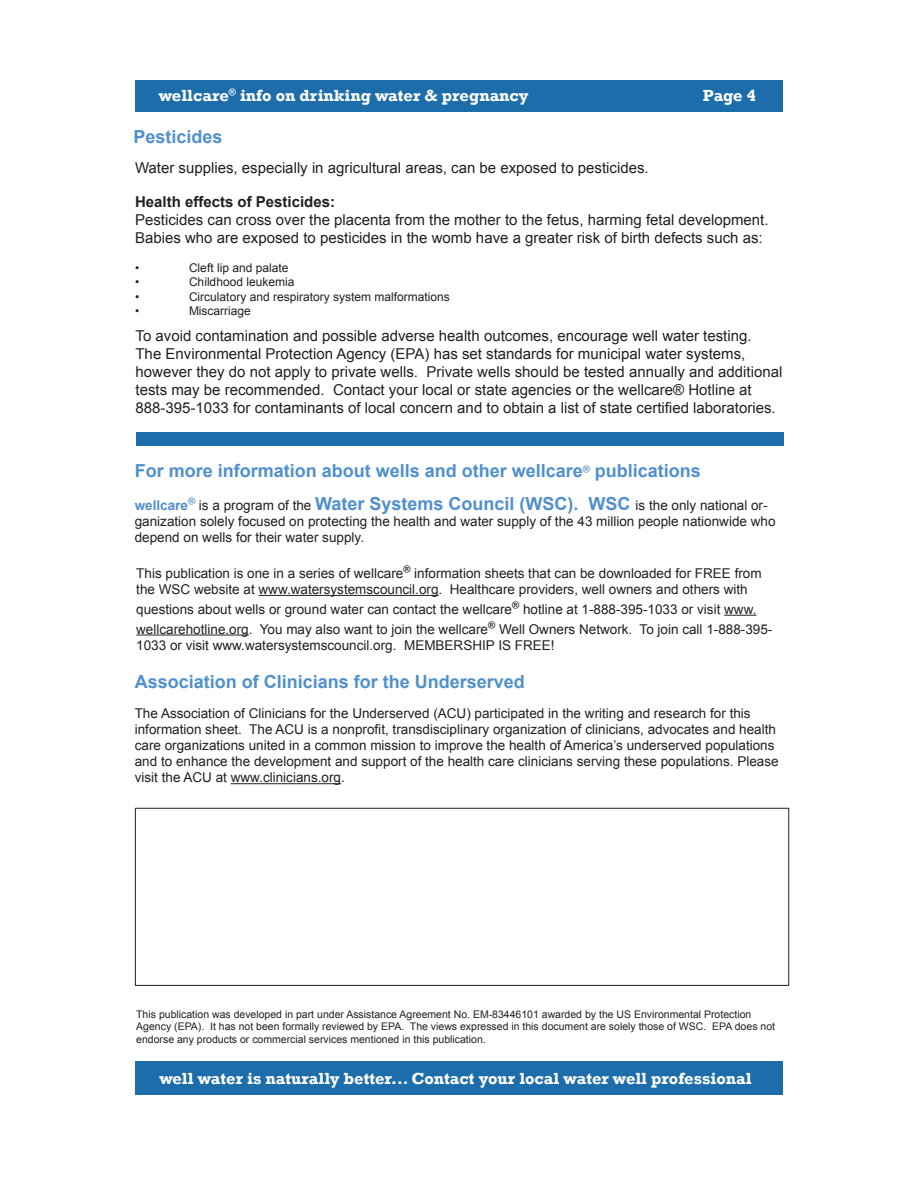
<style>
.page{position:relative;width:918px;height:1188px;background:#fff}
.page>*{position:absolute;margin:0;border:0;box-sizing:border-box;transform-origin:0 0}
.t1{font:700 18px "Arial";color:#5090cc}
.t2{font:700 16.5px "Rockwell";color:#fff}
.t3{font:15px/18px "Arial";color:#231f20}
.t4{font:700 15px "Arial";color:#231f20}
.t5{font:13.5px/16.2px "Arial";color:#231f20}
.t6{font:12px "Arial";color:#231f20}
.t7{font:10.5px/12.6px "Arial";color:#231f20}
.s1{font-weight:700;color:#5090cc}
.s2{font-weight:700;font-size:18px;color:#5090cc}
</style>
<div class="page">
<div style="left:135px;top:80px;width:648px;height:31px;background:#1c6daa"></div>
<div style="left:135px;top:1062px;width:648px;height:33px;background:#1c6daa"></div>
<hr style="left:231px;top:783px;width:110px;height:1px;background:#231f20">
<div style="left:136px;top:432px;width:648px;height:13px;background:#1c6daa"></div>
<hr style="left:259px;top:595px;width:180px;height:1px;background:#231f20">
<hr style="left:724px;top:615px;width:32px;height:1px;background:#231f20">
<hr style="left:136px;top:635px;width:113px;height:1px;background:#231f20">
<div style="left:135px;top:808px;width:654px;height:178px;border:1px solid #231f20"></div>
<p class="t2" style="left:159px;top:85px;width:371px">wellcare<sup>®</sup> info on drinking water &amp; pregnancy</p>
<p class="t2" style="left:703px;top:85px;width:55px">Page 4</p>
<p class="t1" style="left:134px;top:124px;width:91px">Pesticides</p>
<p class="t3" style="left:135px;top:159px;width:515px">Water supplies, especially in agricultural areas, can be exposed to pesticides.</p>
<p class="t4" style="left:135px;top:192px;width:202px">Health effects of Pesticides:</p>
<p class="t3" style="left:135px;top:211px;width:635px">Pesticides can cross over the placenta from the mother to the fetus, harming fetal development.<br>Babies who are exposed to pesticides in the womb have a greater risk of birth defects such as:</p>
<p class="t6" style="left:135px;top:260px;width:6px">•</p>
<p class="t6" style="left:189px;top:260px;width:101px">Cleft lip and palate</p>
<p class="t6" style="left:135px;top:274px;width:6px">•</p>
<p class="t6" style="left:189px;top:274px;width:107px">Childhood leukemia</p>
<p class="t6" style="left:135px;top:289px;width:6px">•</p>
<p class="t6" style="left:189px;top:289px;width:262px">Circulatory and respiratory system malformations</p>
<p class="t6" style="left:135px;top:303px;width:6px">•</p>
<p class="t6" style="left:189px;top:303px;width:64px">Miscarriage</p>
<p class="t3" style="left:136px;top:327px;width:648px">To avoid contamination and possible adverse health outcomes, encourage well water testing.<br>The Environmental Protection Agency (EPA) has set standards for municipal water systems, however they do not apply to private wells. Private wells should be tested annually and additional tests may be recommended. Contact your local or state agencies or the wellcare® Hotline at 888-395-1033 for contaminants of local concern and to obtain a list of state certified laboratories.</p>
<p class="t1" style="left:135px;top:459px;width:568px">For more information about wells and other wellcare<sup>®</sup> publications</p>
<p class="t5" style="left:135px;top:497px;width:642px"><span class="s1">wellcare</span><sup>®</sup> is a program of the <span class="s2">Water Systems Council (WSC). WSC</span> is the only national or&shy;ganization solely focused on protecting the health and water supply of the 43 million people nationwide who depend on wells for their water supply.</p>
<p class="t5" style="left:136px;top:565px;width:627px">This publication is one in a series of wellcare<sup>®</sup> information sheets that can be downloaded for FREE from the WSC website at www.watersystemscouncil.org. Healthcare providers, well owners and others with</p>
<p class="t5" style="left:136px;top:599px;width:638px;line-height:19.8px">questions about wells or ground water can contact the wellcare<sup>®</sup> hotline at 1-888-395-1033 or visit www. wellcarehotline.org. You may also want to join the wellcare<sup>®</sup> Well Owners Network. To join call 1-888-395-</p>
<p class="t5" style="left:136px;top:637px;width:420px">1033 or visit www.watersystemscouncil.org. MEMBERSHIP IS FREE!</p>
<p class="t1" style="left:135px;top:670px;width:392px">Association of Clinicians for the Underserved</p>
<p class="t5" style="left:135px;top:705px;width:645px">The Association of Clinicians for the Underserved (ACU) participated in the writing and research for this information sheet. The ACU is a nonprofit, transdisciplinary organization of clinicians, advocates and health care organizations united in a common mission to improve the health of America’s underserved populations and to enhance the development and support of the health care clinicians serving these populations. Please visit the ACU at www.clinicians.org.</p>
<p class="t7" style="left:136px;top:1008px;width:640px">This publication was developed in part under Assistance Agreement No. EM-83446101 awarded by the US Environmental Protection<br>Agency (EPA). It has not been formally reviewed by EPA. The views expressed in this document are solely those of WSC. EPA does not endorse any products or commercial services mentioned in this publication.</p>
<p class="t2" style="left:160px;top:1068px;width:594px">well water is naturally better... Contact your local water well professional</p>
</div>
